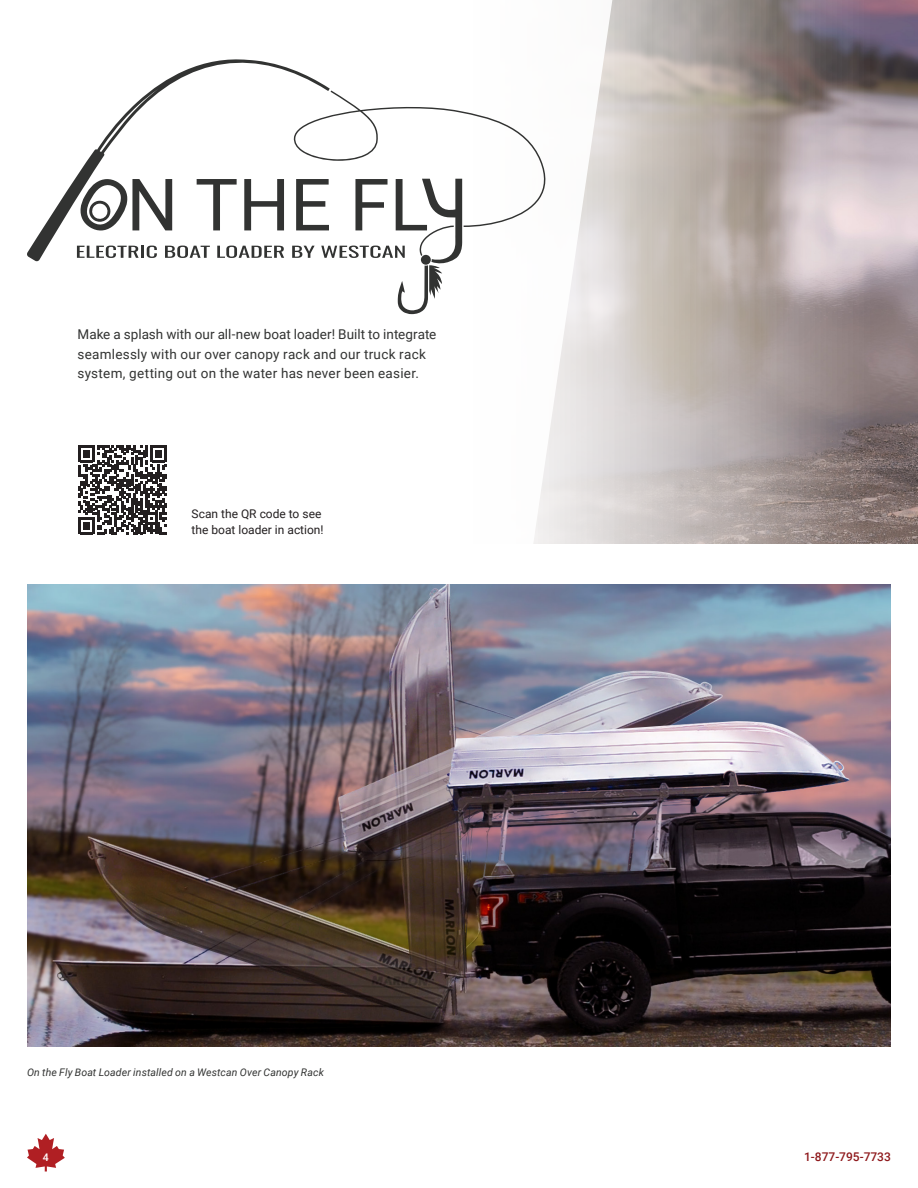
<style>
.page{position:relative;width:918px;height:1188px;background:#fff}
.page>*{position:absolute;margin:0;border:0;box-sizing:border-box;transform-origin:0 0}
.t1{font:13.5px/19.5px "Roboto";letter-spacing:.015em;color:#323332}
.t2{font:12px/16.5px "Roboto";color:#231f20}
.t3{font:500 12px "Roboto";color:#8e181b}
.t4{font:italic 10.5px "Roboto";letter-spacing:.01em;color:#323332}
.t5{font:500 10.5px "Roboto";color:#fff}
</style>
<div class="page">
<img style="left:614px;top:0;width:304px;height:544px">
<svg style="left:36px;top:0;width:578px;height:544px"></svg>
<img style="left:27px;top:585px;width:864px;height:461px">
<svg style="left:27px;top:1134px;width:38px;height:38px"></svg>
<div style="left:69px;top:436px;width:108px;height:108px;background:#fff"></div>
<svg style="left:78px;top:445px;width:89px;height:89px"></svg>
<svg style="left:27px;top:46px;width:303px;height:215px"></svg>
<svg style="left:77px;top:246px;width:80px;height:12px"></svg>
<svg style="left:165px;top:246px;width:45px;height:12px"></svg>
<svg style="left:217px;top:246px;width:67px;height:12px"></svg>
<svg style="left:292px;top:91px;width:255px;height:223px"></svg>
<p class="t1" style="left:78px;top:324px;width:360px">Make a splash with our all-new boat loader! Built to integrate seamlessly with our over canopy rack and our truck rack system, getting out on the water has never been easier.</p>
<p class="t2" style="left:192px;top:505px;width:134px">Scan the QR code to see the boat loader in action!</p>
<p class="t4" style="left:27px;top:1065px;width:298px">On the Fly Boat Loader installed on a Westcan Over Canopy Rack</p>
<p class="t5" style="left:43px;top:1150px;width:7px">4</p>
<p class="t3" style="left:804px;top:1148px;width:88px">1-877-795-7733</p>
</div>
